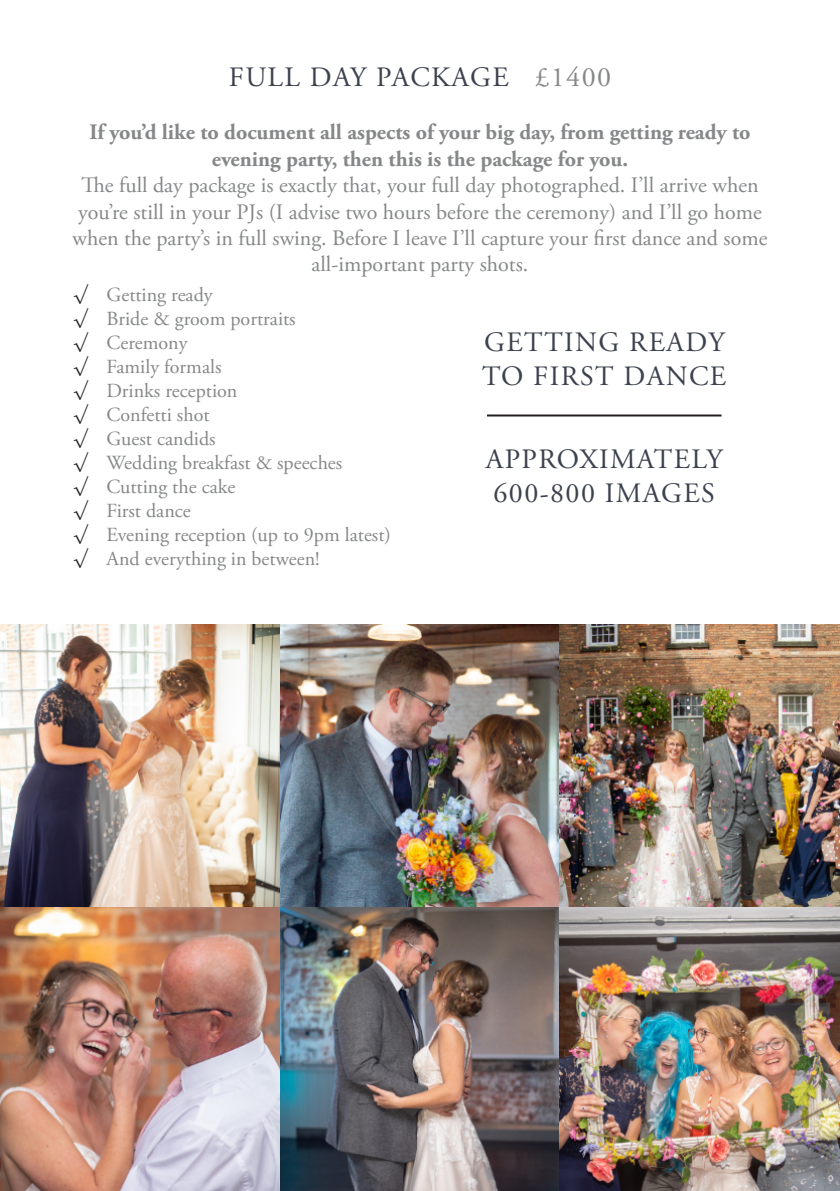
<style>
.page{position:relative;width:840px;height:1191px;background:#fff}
.page>*{position:absolute;margin:0;border:0;box-sizing:border-box;transform-origin:0 0}
.t1{font:28px/33.6px "Adobe Garamond Pro";letter-spacing:.05em;color:#3c414e}
.t2{font:22px/26.4px "Adobe Garamond Pro";color:#858788;text-align:center}
.t3{font:700 22px/26.4px "Adobe Garamond Pro";color:#858788;text-align:center}
.t4{font:20px/24px "Adobe Garamond Pro";color:#858788}
.t5{font:20px/24px "Lucida Grande";color:#231f20;text-align:justify}
.s1{color:#858788}
</style>
<div class="page">
<hr style="left:486px;top:414px;width:235px;height:2px;background:#231f20">
<img style="left:0;top:624px;width:839px;height:567px">
<p class="t1" style="left:229px;top:63px;width:383px">FULL DAY PACKAGE <span class="s1">£1400</span></p>
<p class="t3" style="left:89px;top:121px;width:662px">If you’d like to document all aspects of your big day, from getting ready to evening party, then this is the package for you.</p>
<p class="t2" style="left:72px;top:174px;width:696px">The full day package is exactly that, your full day photographed. I’ll arrive when you’re still in your PJs (I advise two hours before the ceremony) and I’ll go home when the party’s in full swing. Before I leave I’ll capture your first dance and some all-important party shots.</p>
<p class="t4" style="left:106px;top:284px;width:286px">Getting ready<br>Bride &amp; groom portraits<br>Ceremony<br>Family formals<br>Drinks reception<br>Confetti shot<br>Guest candids<br>Wedding breakfast &amp; speeches<br>Cutting the cake<br>First dance<br>Evening reception (up to 9pm latest)<br>And everything in between!</p>
<p class="t5" style="left:72px;top:284px;width:18px">√ √ √ √ √ √ √ √ √ √ √ √</p>
<p class="t1" style="left:482px;top:328px;width:245px">GETTING READY<br>TO FIRST DANCE</p>
<p class="t1" style="left:485px;top:445px;width:238px">APPROXIMATELY<br>600-800 IMAGES</p>
</div>
